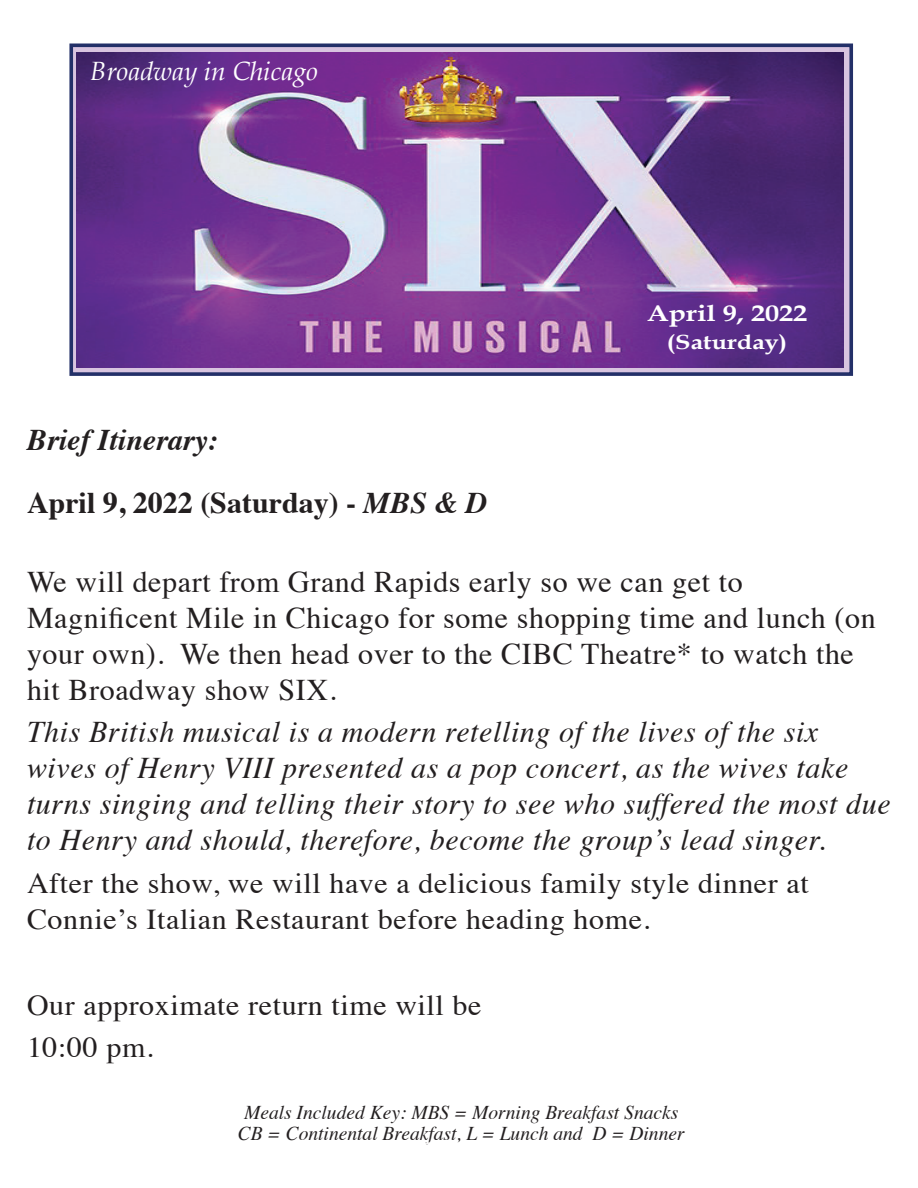
<style>
.page{position:relative;width:918px;height:1188px;background:#fff}
.page>*{position:absolute;margin:0;border:0;box-sizing:border-box;transform-origin:0 0}
.t1{font:italic 30px/36px "Times";letter-spacing:.02em;color:#231f20}
.t2{font:30px/36px "Times";letter-spacing:.02em;color:#231f20}
.t3{font:700 30px "Times";color:#231f20}
.t4{font:italic 700 30px "Times";color:#231f20}
.t5{font:28.8px/36px "Times";letter-spacing:.02em;color:#231f20;scale:1.04 1}
.t6{font:italic 26.4px "Book Antiqua";color:#fff}
.t7{font:700 22.8px "Book Antiqua";color:#fff;scale:1.24 1}
.t8{font:700 20.4px "Book Antiqua";color:#fff;scale:1.24 1}
.t9{font:italic 19.5px "Times";color:#231f20}
.s1{font-style:italic}
</style>
<div class="page">
<div style="left:69px;top:44px;width:784px;height:332px;background:#d8c4df;border:4px solid #233068"></div>
<img style="left:76px;top:52px;width:768px;height:315px">
<p class="t6" style="left:90px;top:56px;width:229px">Broadway in Chicago</p>
<p class="t4" style="left:27px;top:412px;width:192px">Brief Itinerary:</p>
<p class="t3" style="left:27px;top:474px;width:462px">April 9, 2022 (Saturday) - <span class="s1">MBS &amp; D</span></p>
<p class="t7" style="left:647px;top:300px;width:131px">April 9, 2022</p>
<p class="t8" style="left:667px;top:330px;width:99px">(Saturday)</p>
<p class="t2" style="left:27px;top:561px;width:850px">We will depart from Grand Rapids early so we can get to Magnificent Mile in Chicago for some shopping time and lunch (on your own). We then head over to the CIBC Theatre* to watch the hit Broadway show SIX.</p>
<p class="t1" style="left:27px;top:712px;width:865px">This British musical is a modern retelling of the lives of the six wives of Henry VIII presented as a pop concert, as the wives take turns singing and telling their story to see who suffered the most due to Henry and should, therefore, become the group’s lead singer.</p>
<p class="t5" style="left:27px;top:863px;width:753px">After the show, we will have a delicious family style dinner at<br>Connie’s Italian Restaurant before heading home.</p>
<p class="t5" style="left:27px;top:984px;width:439px">Our approximate return time will be</p>
<p class="t5" style="left:27px;top:1027px;width:123px">10:00 pm.</p>
<p class="t9" style="left:244px;top:1095px;width:436px">Meals Included Key: MBS = Morning Breakfast Snacks</p>
<p class="t9" style="left:238px;top:1116px;width:448px">CB = Continental Breakfast, L = Lunch and D = Dinner</p>
</div>
